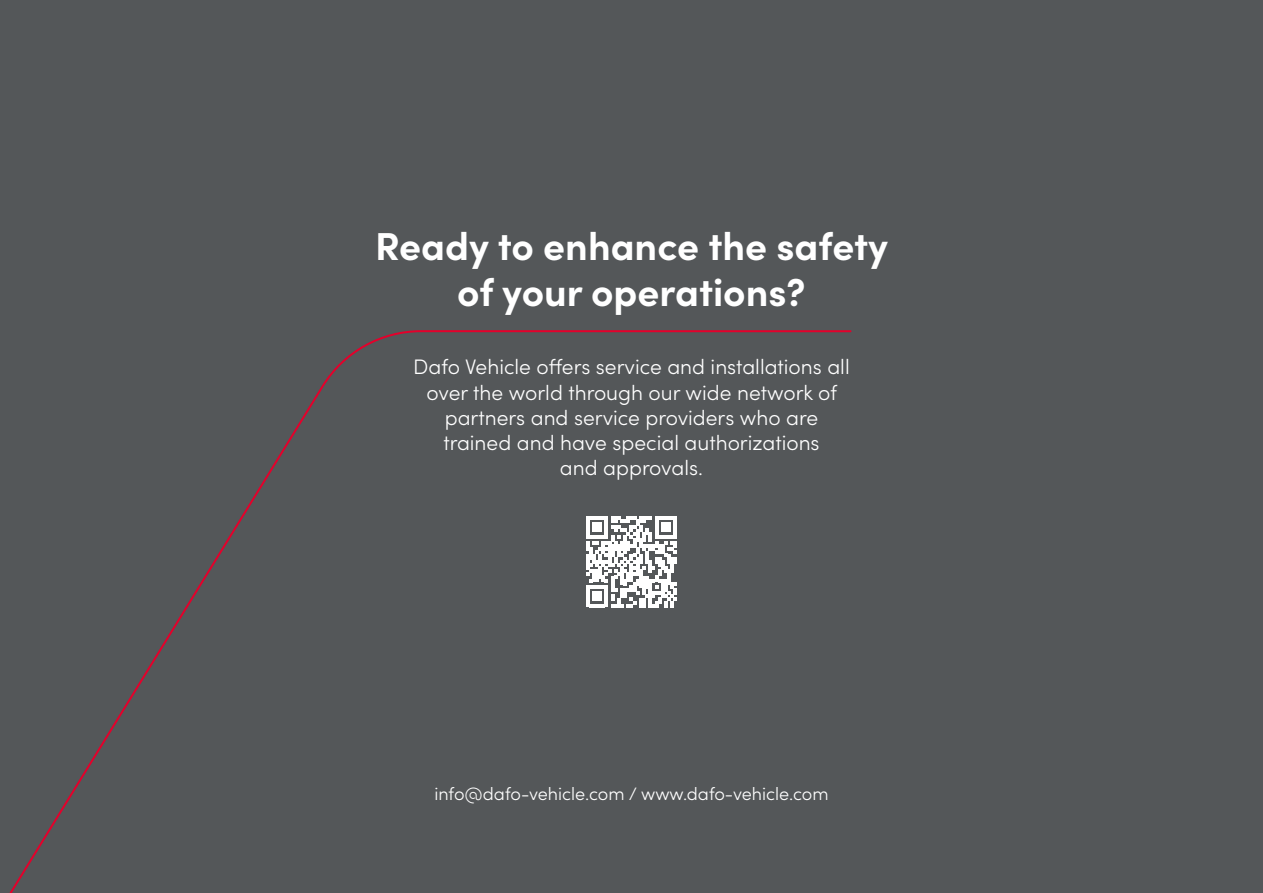
<style>
.page{position:relative;width:1263px;height:893px;background:#545759}
.page>*{position:absolute;margin:0;border:0;box-sizing:border-box;transform-origin:0 0}
.t1{font:700 39px/46.8px "Sofia Pro";color:#fff;text-align:center}
.t2{font:300 21px/25.2px "Sofia Pro";color:#fff;text-align:center}
.t3{font:300 18px "Sofia Pro";color:#fff}
</style>
<div class="page">
<svg style="left:9px;top:330px;width:843px;height:563px"></svg>
<p class="t1" style="left:375px;top:219px;width:514px">Ready to enhance the safety of your operations?</p>
<p class="t2" style="left:413px;top:353px;width:438px">Dafo Vehicle offers service and installations all over the world through our wide network of partners and service providers who are trained and have special authorizations<br>and approvals.</p>
<p class="t3" style="left:434px;top:780px;width:396px">info@dafo-vehicle.com / www.dafo-vehicle.com</p>
</div>
